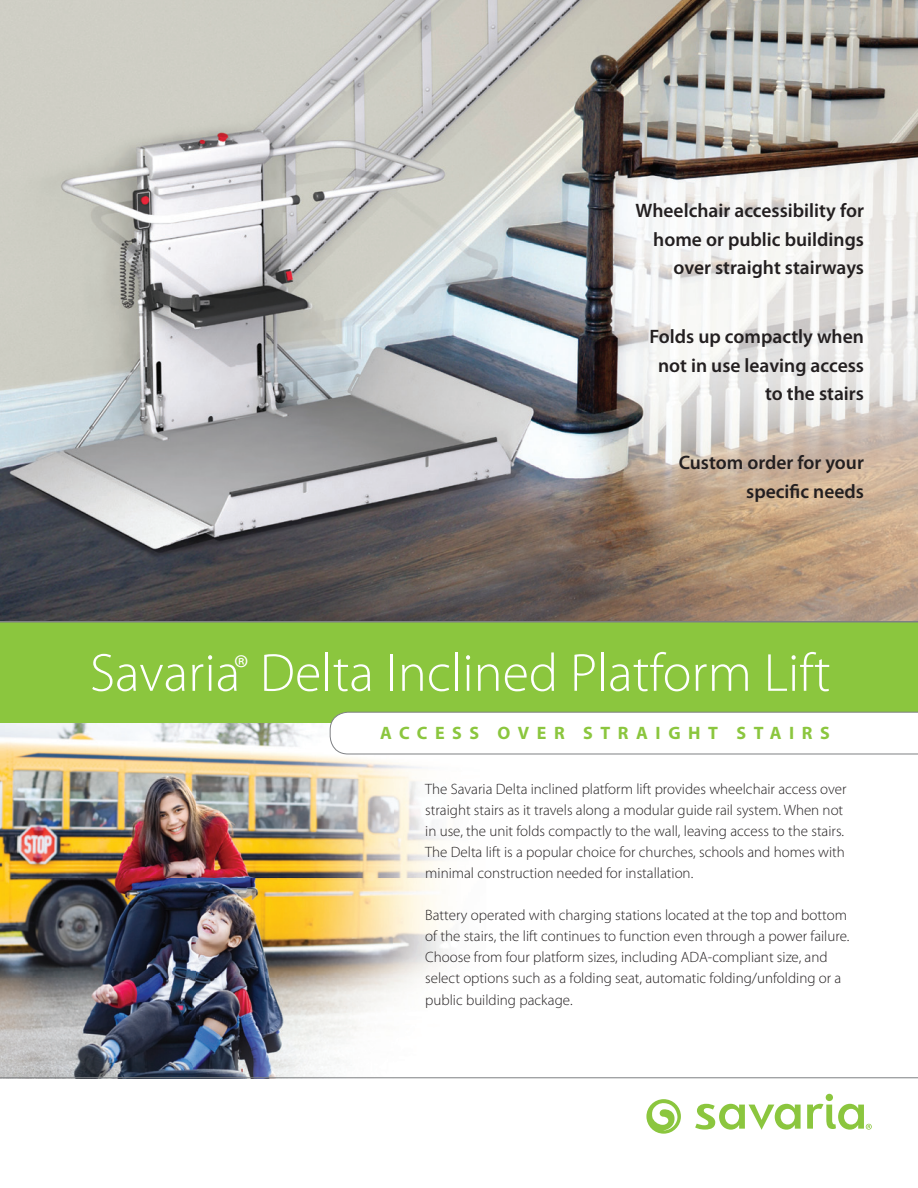
<style>
.page{position:relative;width:918px;height:1188px;background:#fff}
.page>*{position:absolute;margin:0;border:0;box-sizing:border-box;transform-origin:0 0}
.t1{font:300 54px "Myriad Pro";color:#fff}
.t2{font:300 37.8px "Myriad Pro";color:#fff}
.t3{font:600 19.5px/28.5px "Myriad Pro";color:#231f20;text-align:right}
.t4{font:700 18px "Myriad Pro";letter-spacing:.42em;color:#8bc63e}
.t5{font:300 15px/21px "Myriad Pro";color:#231f20}
</style>
<div class="page">
<img style="left:0;top:723px;width:491px;height:354px">
<img style="left:0;top:0;width:918px;height:621px">
<div style="left:0;top:621px;width:918px;height:102px;background:#8bc63e"></div>
<svg style="left:330px;top:712px;width:588px;height:42px"></svg>
<hr style="left:0;top:1077px;width:918px;height:1px;background:#7e8083">
<hr style="left:0;top:621px;width:918px;height:1px;background:#7e8083">
<svg style="left:695px;top:1104px;width:106px;height:26px"></svg>
<svg style="left:646px;top:1099px;width:35px;height:35px"></svg>
<svg style="left:807px;top:1094px;width:65px;height:36px"></svg>
<h3 class="t3" style="left:636px;top:196px;width:230px">Wheelchair accessibility for home or public buildings over straight stairways</h3>
<h3 class="t3" style="left:649px;top:322px;width:216px">folds up compactly when not in use leaving access to the stairs</h3>
<h3 class="t3" style="left:679px;top:448px;width:187px">custom order for your specific needs</h3>
<h1 class="t1" style="left:90px;top:640px;width:742px">Savaria Delta Inclined Platform Lift</h1>
<p class="t4" style="left:380px;top:721px;width:451px">ACCESS OVER STRAIGHT STAIRS</p>
<h2 class="t2" style="left:234px;top:645px;width:16px">®</h2>
<p class="t5" style="left:425px;top:778px;width:423px">The Savaria Delta inclined platform lift provides wheelchair access over straight stairs as it travels along a modular guide rail system. When not in use, the unit folds compactly to the wall, leaving access to the stairs.<br>The Delta lift is a popular choice for churches, schools and homes with minimal construction needed for installation.</p>
<p class="t5" style="left:425px;top:904px;width:426px">Battery operated with charging stations located at the top and bottom of the stairs, the lift continues to function even through a power failure.<br>Choose from four platform sizes, including ADA-compliant size, and select options such as a folding seat, automatic folding/unfolding or a</p>
<p class="t5" style="left:425px;top:989px;width:149px">public building package.</p>
</div>
